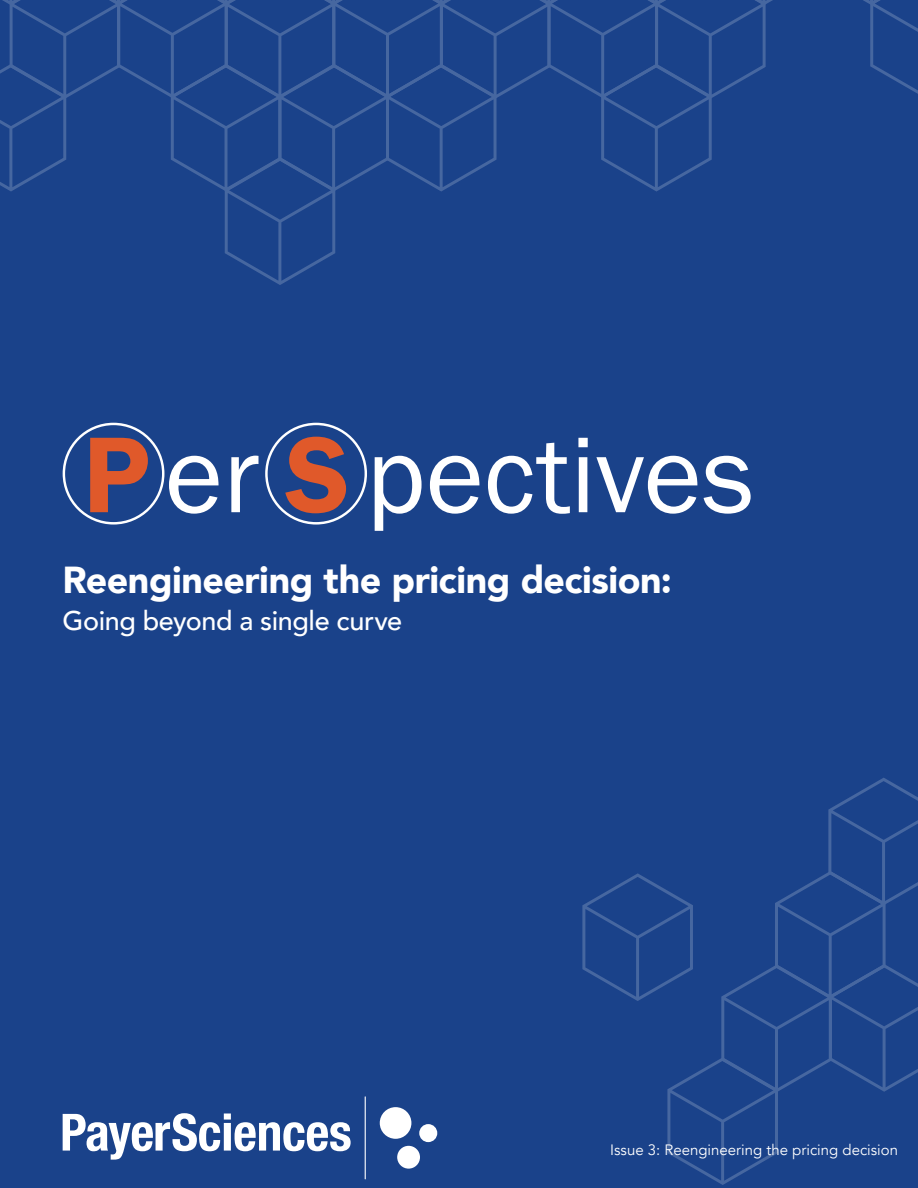
<style>
.page{position:relative;width:918px;height:1188px;background:#fff}
.page>*{position:absolute;margin:0;border:0;box-sizing:border-box;transform-origin:0 0}
.t1{font:111.6px "Franklin Gothic URW Boo";color:#fff}
.t2{font:900 37.5px "Avenir";letter-spacing:-.01em;color:#fff}
.t3{font:500 27px "Avenir";letter-spacing:-.015em;color:#fff}
.t4{font:15px "Avenir";color:#fff}
.s1{font-family:"Franklin Gothic URW Dem";color:#e0592a}
</style>
<div class="page">
<div style="left:0;top:285px;width:918px;height:903px;background:#1a428a"></div>
<div style="left:63px;top:423px;width:101px;height:102px;border:2px solid #fff;border-radius:50%"></div>
<div style="left:265px;top:423px;width:102px;height:102px;border:2px solid #fff;border-radius:50%"></div>
<svg style="left:63px;top:1113px;width:288px;height:47px"></svg>
<hr style="left:365px;top:1096px;width:1px;height:83px;background:#fff">
<div style="left:380px;top:1107px;width:31px;height:32px;background:#fff;border-radius:50%"></div>
<div style="left:419px;top:1124px;width:18px;height:18px;background:#fff;border-radius:50%"></div>
<div style="left:397px;top:1146px;width:23px;height:23px;background:#fff;border-radius:50%"></div>
<div style="left:128px;top:1156px;width:229px;height:20px;background:#1a428a"></div>
<svg style="left:0;top:0;width:918px;height:285px;background:#1c448b"></svg>
<div style="left:582px;top:778px;width:336px;height:407px;background:#1a428a"></div>
<h1 class="t1" style="left:83px;top:406px;width:673px"><span class="s1">P</span>er <span class="s1">S</span>pectives</h1>
<h2 class="t2" style="left:63px;top:547px;width:611px">Reengineering the pricing decision:</h2>
<h3 class="t3" style="left:63px;top:597px;width:341px">Going beyond a single curve</h3>
<p class="t4" style="left:610px;top:1141px;width:289px">Issue 3: Reengineering the pricing decision</p>
</div>
